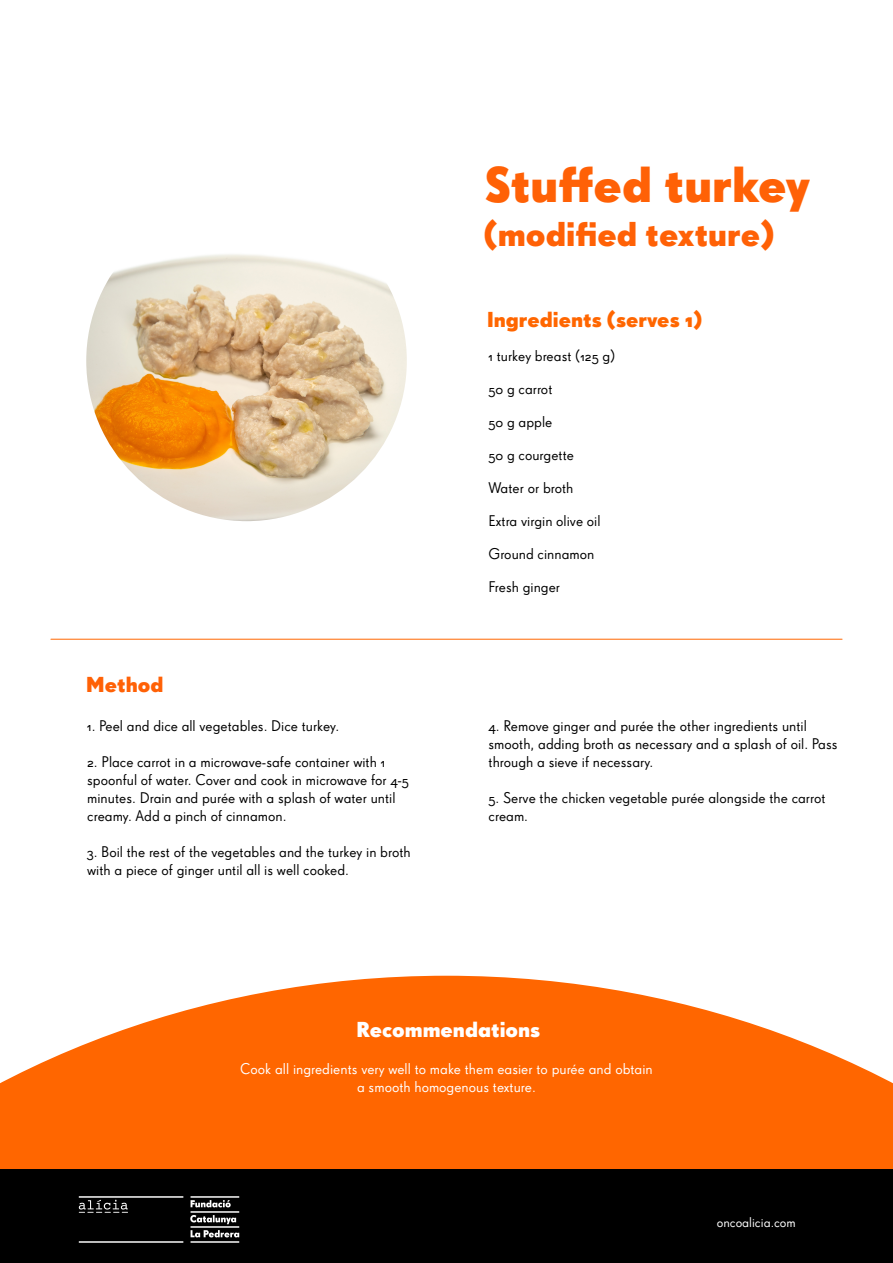
<style>
.page{position:relative;width:893px;height:1263px;background:#fff}
.page>*{position:absolute;margin:0;border:0;box-sizing:border-box;transform-origin:0 0}
.t1{font:48.45px "Super Grotesk OT Bld";color:#ff6106}
.t2{font:33px "Super Grotesk OT Bld";color:#ff6106}
.t3{font:21px "Super Grotesk OT Bld";color:#f60}
.t4{font:21px "Super Grotesk OT Bld";color:#fff}
.t5{font:21px "Super Grotesk OT Bld";color:#ff6106}
.t6{font:15px/18px "Super Grotesk OT";color:#000}
.t7{font:15px/18px "Super Grotesk OT";color:#fff;text-align:center}
.t8{font:13.5px "Super Grotesk OT";color:#fff}
</style>
<div class="page">
<img style="left:86px;top:201px;width:321px;height:320px;border-radius:160px">
<svg style="left:0;top:976px;width:893px;height:193px;fill:#f60"></svg>
<hr style="left:51px;top:639px;width:791px;height:1px;background:#f60">
<div style="left:0;top:1170px;width:893px;height:93px;background:#000"></div>
<img style="left:78px;top:1196px;width:162px;height:47px">
<h1 class="t1" style="left:484px;top:155px;width:327px">Stuffed turkey</h1>
<h2 class="t2" style="left:484px;top:213px;width:292px">(modified texture)</h2>
<h3 class="t5" style="left:86px;top:671px;width:79px">Method</h3>
<p class="t6" style="left:87px;top:717px;width:253px">1. Peel and dice all vegetables. Dice turkey.</p>
<p class="t6" style="left:87px;top:753px;width:323px">2. Place carrot in a microwave-safe container with 1 spoonful of water. Cover and cook in microwave for 4-5 minutes. Drain and purée with a splash of water until creamy. Add a pinch of cinnamon.</p>
<p class="t6" style="left:87px;top:843px;width:325px">3. Boil the rest of the vegetables and the turkey in broth with a piece of ginger until all is well cooked.</p>
<h3 class="t3" style="left:487px;top:306px;width:216px">Ingredients (serves 1)</h3>
<p class="t6" style="left:488px;top:347px;width:128px">1 turkey breast (125 g)</p>
<p class="t6" style="left:488px;top:380px;width:65px">50 g carrot</p>
<p class="t6" style="left:488px;top:413px;width:65px">50 g apple</p>
<p class="t6" style="left:488px;top:446px;width:87px">50 g courgette</p>
<p class="t6" style="left:488px;top:479px;width:86px">Water or broth</p>
<p class="t6" style="left:488px;top:512px;width:114px">Extra virgin olive oil</p>
<p class="t6" style="left:488px;top:545px;width:107px">Ground cinnamon</p>
<p class="t6" style="left:488px;top:578px;width:73px">Fresh ginger</p>
<p class="t6" style="left:489px;top:717px;width:350px">4. Remove ginger and purée the other ingredients until smooth, adding broth as necessary and a splash of oil. Pass through a sieve if necessary.</p>
<p class="t6" style="left:489px;top:789px;width:339px">5. Serve the chicken vegetable purée alongside the carrot cream.</p>
<h3 class="t4" style="left:357px;top:1017px;width:185px">Recommendations</h3>
<p class="t7" style="left:240px;top:1059px;width:414px">Cook all ingredients very well to make them easier to purée and obtain a smooth homogenous texture.</p>
<p class="t8" style="left:717px;top:1215px;width:80px">oncoalicia.com</p>
</div>
